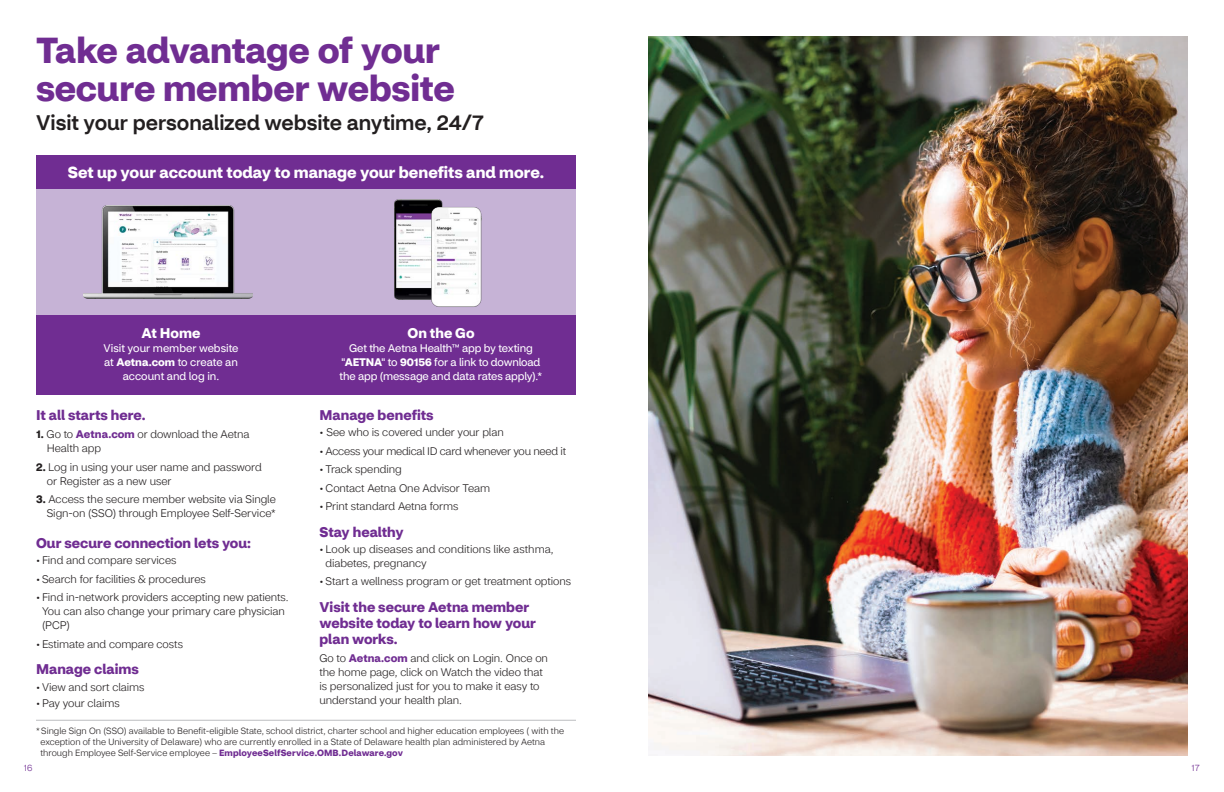
<style>
.page{position:relative;width:1224px;height:792px;background:#fff}
.page>*{position:absolute;margin:0;border:0;box-sizing:border-box;transform-origin:0 0}
.Interior_Headline{font:700 36px/38px "CVS Health Sans";letter-spacing:-.005em;color:#702d92}
.Interior_Subhead{font:500 21px "CVS Health Sans";color:#231f20}
.t1{font:700 16px "CVS Health Sans";color:#fff}
.Body_headline{font:700 14px/16px "CVS Health Sans";color:#702d92}
.t2{font:700 14px "CVS Health Sans";letter-spacing:.005em;color:#fff}
.Bullet_List{font:300 11px/14px "CVS Health Sans";letter-spacing:-.005em;color:#231f20}
.Body{font:300 11px/14px "CVS Health Sans";letter-spacing:-.005em;color:#231f20}
.t3{font:11px/14px "CVS Health Sans";letter-spacing:-.01em;color:#fff;text-align:center}
.Bullet_List-2{font:300 11px "CVS Health Sans";letter-spacing:-.025em;color:#231f20}
.t4{font:300 9px/11px "CVS Health Sans";color:#231f20}
.t5{font:300 9px "CVS Health Sans";color:#702d92}
.s1{font-weight:700}
.s2{font-weight:700;color:#702d92}
</style>
<div class="page">
<div style="left:36px;top:313px;width:540px;height:82px;background:#702d92"></div>
<hr style="left:36px;top:720px;width:540px;height:1px;background:#bcbdc0">
<div style="left:36px;top:189px;width:270px;height:126px;background:#c6b3d6"></div>
<img style="left:84px;top:205px;width:168px;height:94px">
<div style="left:300px;top:189px;width:276px;height:126px;background:#c6b3d6"></div>
<div style="left:36px;top:155px;width:540px;height:34px;background:#702d92"></div>
<img style="left:394px;top:199px;width:49px;height:101px">
<img style="left:430px;top:206px;width:51px;height:101px">
<img style="left:648px;top:36px;width:540px;height:720px">
<h2 class="Interior_Headline" style="left:36px;top:31px;width:420px">Take advantage of your secure member website</h2>
<h2 class="Interior_Subhead" style="left:36px;top:110px;width:450px">Visit your personalized website anytime, 24/7</h2>
<h3 class="t1" style="left:68px;top:162px;width:478px">Set up your account today to manage your benefits and more.</h3>
<p class="t2" style="left:142px;top:324px;width:60px">At Home</p>
<p class="t3" style="left:103px;top:341px;width:137px">Visit your member website at <span class="s1">Aetna.com</span> to create an account and log in.</p>
<p class="t2" style="left:407px;top:324px;width:69px">On the Go</p>
<p class="t3" style="left:340px;top:341px;width:204px">Get the Aetna Health™ app by texting "<span class="s1">AETNA</span>" to <span class="s1">90156</span> for a link to download the app (message and data rates apply).*</p>
<h3 class="Body_headline" style="left:320px;top:407px;width:116px">Manage benefits</h3>
<p class="Body" style="left:320px;top:425px;width:186px">• See who is covered under your plan</p>
<p class="Bullet_List-2" style="left:320px;top:444px;width:248px">• Access your medical ID card whenever you need it</p>
<p class="Bullet_List" style="left:320px;top:462px;width:84px">• Track spending</p>
<p class="Bullet_List" style="left:320px;top:481px;width:172px">• Contact Aetna One Advisor Team</p>
<p class="Bullet_List" style="left:320px;top:499px;width:140px">• Print standard Aetna forms</p>
<h3 class="Body_headline" style="left:320px;top:524px;width:86px">Stay healthy</h3>
<p class="Bullet_List" style="left:326px;top:543px;width:230px;text-indent:-6px">• Look up diseases and conditions like asthma, diabetes, pregnancy</p>
<p class="Bullet_List" style="left:320px;top:574px;width:253px">• Start a wellness program or get treatment options</p>
<h3 class="Body_headline" style="left:320px;top:599px;width:218px">Visit the secure Aetna member website today to learn how your plan works.</h3>
<p class="Body" style="left:320px;top:652px;width:230px">Go to <span class="s2">Aetna.com</span> and click on Login. Once on the home page, click on Watch the video that is personalized just for you to make it easy to understand your health plan.</p>
<p class="t4" style="left:40px;top:725px;width:525px;text-indent:-4px">* Single Sign On (SSO) available to Benefit-eligible State, school district, charter school and higher education employees ( with the exception of the University of Delaware) who are currently enrolled in a State of Delaware health plan administered by Aetna through Employee Self-Service employee – <span class="s2">EmployeeSelfService.OMB.Delaware.gov</span></p>
<h3 class="Body_headline" style="left:36px;top:407px;width:111px">It all starts here.</h3>
<p class="Body" style="left:47px;top:428px;width:204px;text-indent:-11px"><span class="s1">1.</span> Go to <span class="s2">Aetna.com</span> or download the Aetna<br>Health app</p>
<p class="Body" style="left:47px;top:460px;width:216px;text-indent:-11px"><span class="s1">2.</span> Log in using your user name and password or Register as a new user</p>
<p class="Body" style="left:36px;top:493px;width:241px;text-align:right"><span class="s1">3.</span> Access the secure member website via Single<br>Sign-on (SSO) through Employee Self-Service*</p>
<h3 class="Body_headline" style="left:36px;top:535px;width:217px">Our secure connection lets you:</h3>
<p class="Bullet_List" style="left:36px;top:553px;width:142px">• Find and compare services</p>
<p class="Bullet_List" style="left:36px;top:572px;width:171px">• Search for facilities &amp; procedures</p>
<p class="Bullet_List" style="left:42px;top:590px;width:248px;text-indent:-6px">• Find in-network providers accepting new patients.<br>You can also change your primary care physician (PCP)</p>
<p class="Bullet_List" style="left:36px;top:637px;width:148px">• Estimate and compare costs</p>
<h3 class="Body_headline" style="left:36px;top:662px;width:104px">Manage claims</h3>
<p class="Bullet_List" style="left:36px;top:680px;width:110px">• View and sort claims</p>
<p class="Bullet_List" style="left:36px;top:696px;width:85px">• Pay your claims</p>
<p class="t5" style="left:24px;top:763px;width:10px">16</p>
<p class="t5" style="left:1192px;top:763px;width:10px">17</p>
</div>
